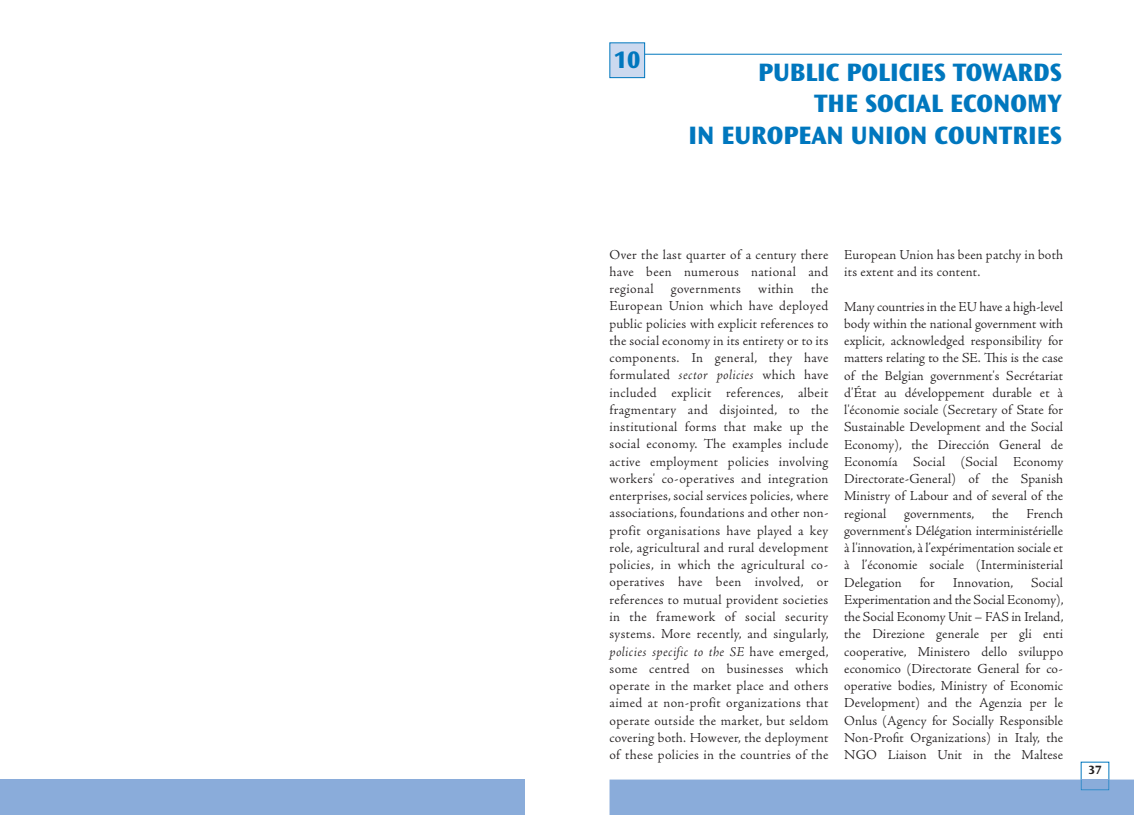
<style>
.page{position:relative;width:1134px;height:815px;background:#fff}
.page>*{position:absolute;margin:0;border:0;box-sizing:border-box;transform-origin:0 0}
.t1{font:800 26.25px/31.5px "Ocean Sans Std";color:#0077be;text-align:right}
.t2{font:800 25px "Ocean Sans Std";color:#0077be}
.t3{font:300 13.75px/17.2px "Adobe Jenson Pro";letter-spacing:.01em;color:#231f20;text-align:justify}
.t4{font:300 13.75px "Adobe Jenson Pro";letter-spacing:.03em;color:#231f20}
.t5{font:700 12.5px "Ocean Sans Std";color:#231f20}
.s1{font-style:italic}
</style>
<div class="page">
<hr style="left:620px;top:54px;width:442px;height:1px;background:#0077be">
<div style="left:610px;top:43px;width:34px;height:34px;background:#ccd9ef"></div>
<div style="left:609px;top:43px;width:36px;height:35px;border:1px solid #0077be"></div>
<div style="left:0;top:780px;width:524px;height:35px;background:#8aacda"></div>
<div style="left:609px;top:780px;width:525px;height:35px;background:#8aacda"></div>
<h2 class="t2" style="left:614px;top:45px;width:28px">10</h2>
<h1 class="t1" style="left:688px;top:56px;width:375px">PUBLIC POLICIES TOWARDS<br>THE SOCIAL ECONOMY<br>IN EUROPEAN UNION COUNTRIES</h1>
<p class="t3" style="left:609px;top:247px;width:220px">Over the last quarter of a century there have been numerous national and regional</p>
<p class="t3" style="left:609px;top:282px;width:221px;text-indent:202px">the European Union which have deployed public policies with explicit references to the social economy in its entirety or to its components. In general, they have formulated <span class="s1">sector policies</span> which have included explicit references, albeit fragmentary and disjointed, to the institutional forms that make up the social economy. The examples include active employment policies involving workers' co-operatives and integration enterprises, social services policies, where associations, foundations and other non&shy;profit organisations have played a key role, agricultural and rural development policies, in which the agricultural co&shy;operatives have been involved, or references to mutual provident societies in the framework of social security systems. More recently, and singularly, <span class="s1">policies specific to the SE</span> have emerged, some centred on businesses which operate in the market place and others aimed at non-profit organizations that operate outside the market, but seldom covering both. However, the deployment of these policies in the countries of the</p>
<p class="t4" style="left:671px;top:283px;width:71px">governments</p>
<p class="t3" style="left:758px;top:282px;width:37px">within</p>
<p class="t3" style="left:844px;top:247px;width:220px">European Union has been patchy in both its extent and its content.</p>
<p class="t3" style="left:844px;top:299px;width:221px">Many countries in the EU have a high-level body within the national government with explicit, acknowledged responsibility for matters relating to the SE. This is the case of the Belgian government's Secrétariat d'État au développement durable et à l'économie sociale (Secretary of State for Sustainable Development and the Social Economy), the Dirección General de Economía Social (Social Economy Directorate-General) of the Spanish Ministry of Labour and of several of the regional</p>
<p class="t3" style="left:844px;top:506px;width:220px;text-indent:182px">French government's Délégation interministérielle à l'innovation, à l’expérimentation sociale et à l’économie sociale (Interministerial Delegation</p>
<p class="t3" style="left:904px;top:506px;width:72px">governments,</p>
<p class="t3" style="left:992px;top:506px;width:18px">the</p>
<p class="t3" style="left:920px;top:575px;width:17px">for</p>
<p class="t3" style="left:953px;top:575px;width:62px">Innovation,</p>
<p class="t3" style="left:844px;top:575px;width:221px;text-indent:187px">Social Experimentation and the Social Economy), the Social Economy Unit – FAS in Ireland, the Direzione generale per gli enti cooperative, Ministero dello sviluppo economico (Directorate General for co&shy;operative bodies, Ministry of Economic Development) and the Agenzia per le Onlus (Agency for Socially Responsible Non-Profit Organizations) in Italy, the NGO Liaison Unit in the Maltese</p>
<p class="t5" style="left:1088px;top:765px;width:14px">37</p>
</div>
